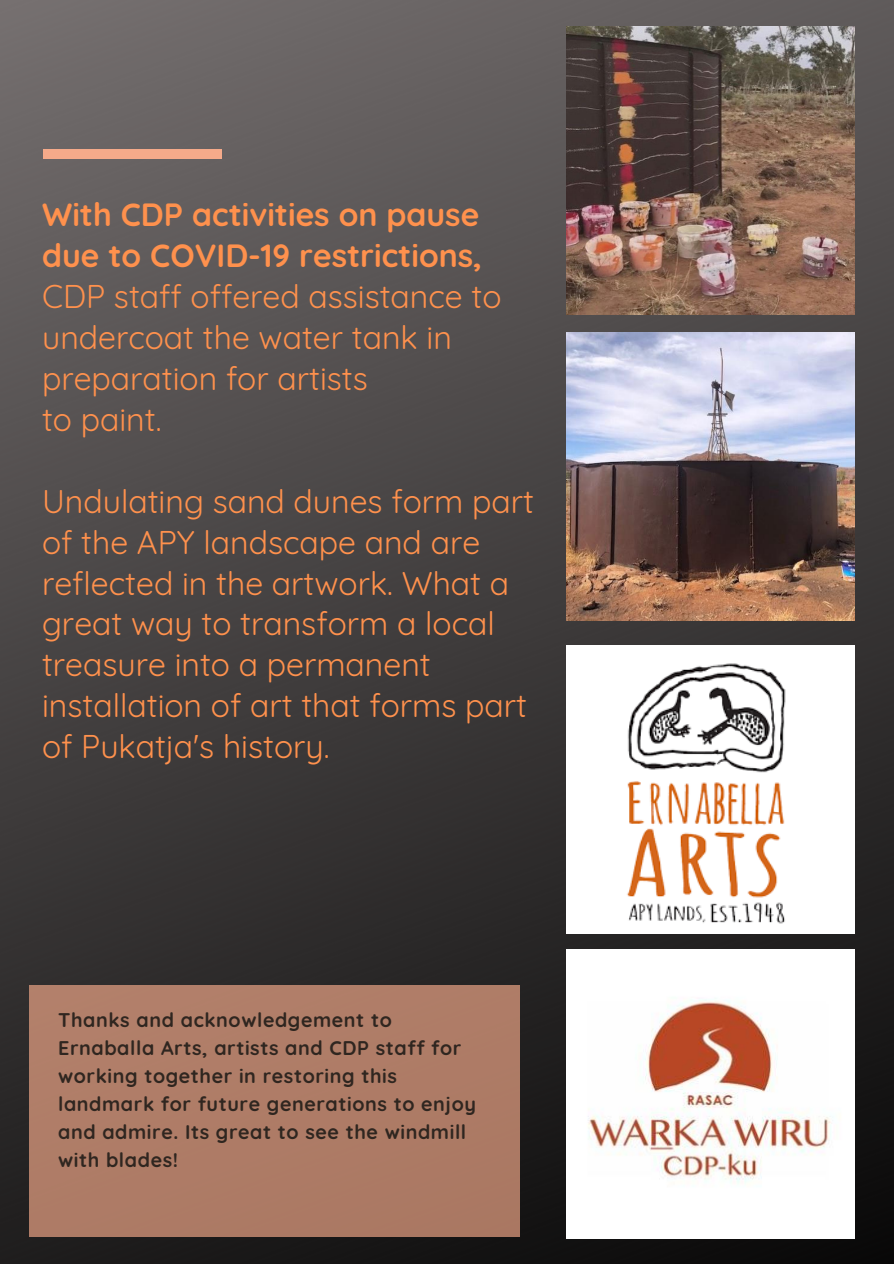
<style>
.page{position:relative;width:894px;height:1264px;background:#fff}
.page>*{position:absolute;margin:0;border:0;box-sizing:border-box;transform-origin:0 0}
.t1{font:32.1px/41px "Quicksand";color:#ff914d}
.t2{font:700 32.1px/41px "Quicksand";color:#ff914d}
.t3{font:700 19.8px/27.9px "Quicksand";letter-spacing:.03em;color:#2f2620}
</style>
<div class="page">
<img style="left:0;top:0;width:893px;height:1263px">
<div style="left:30px;top:985px;width:489px;height:252px;background:#ae7c66"></div>
<div style="left:44px;top:149px;width:178px;height:10px;background:#f5aa8a"></div>
<img style="left:566px;top:26px;width:288px;height:289px">
<img style="left:566px;top:332px;width:288px;height:289px">
<img style="left:566px;top:645px;width:288px;height:288px">
<img style="left:566px;top:949px;width:288px;height:288px">
<p class="t2" style="left:42px;top:194px;width:441px">With CDP activities on pause due to COVID-19 restrictions,</p>
<p class="t1" style="left:42px;top:276px;width:461px">CDP staff offered assistance to undercoat the water tank in preparation for artists<br>to paint.</p>
<p class="t1" style="left:42px;top:480px;width:493px">Undulating sand dunes form part of the APY landscape and are reflected in the artwork. What a great way to transform a local treasure into a permanent installation of art that forms part of Pukatja's history.</p>
<p class="t3" style="left:58px;top:1005px;width:419px">Thanks and acknowledgement to Ernaballa Arts, artists and CDP staff for working together in restoring this landmark for future generations to enjoy and admire. Its great to see the windmill with blades!</p>
</div>
